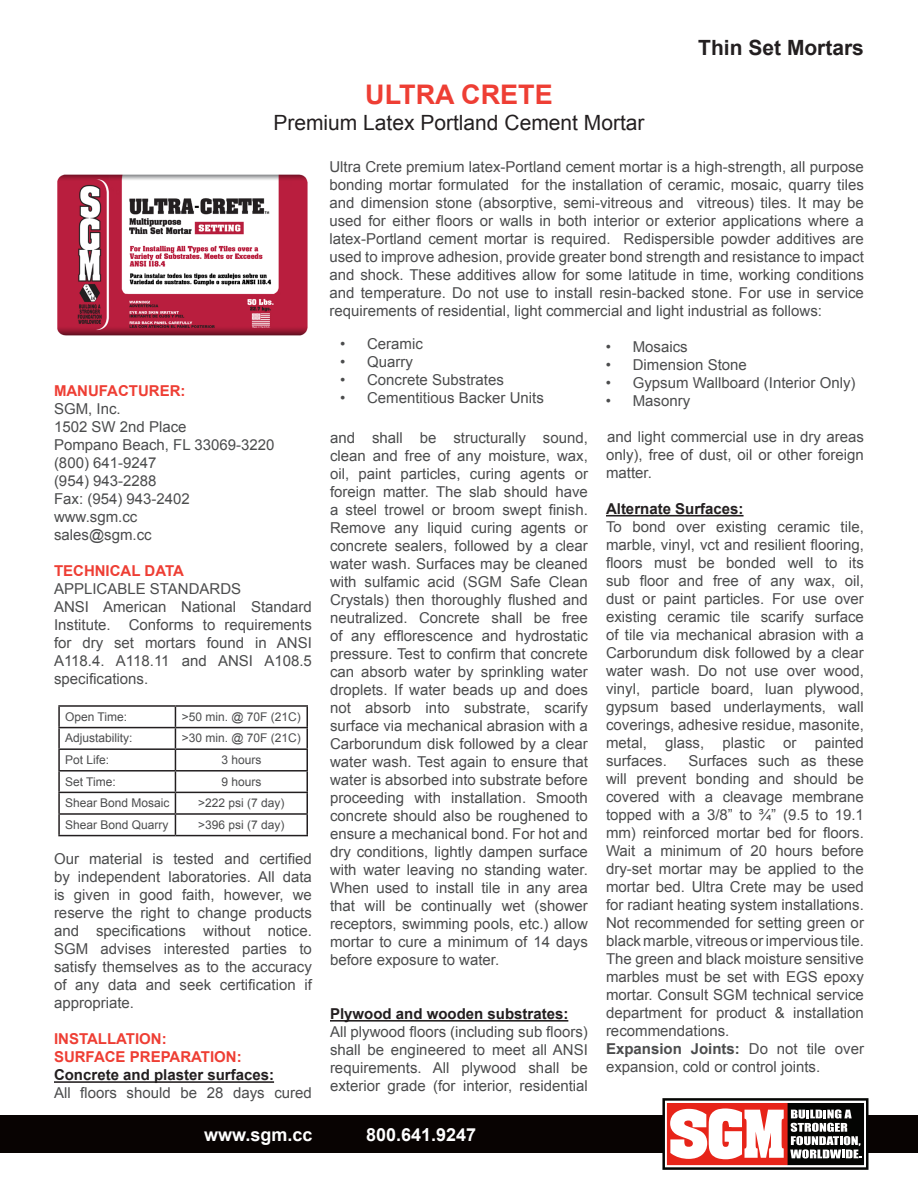
<style>
.page{position:relative;width:918px;height:1188px;background:#fff}
.page>*{position:absolute;margin:0;border:0;box-sizing:border-box;transform-origin:0 0}
.t1{font:700 27px "Arial";color:#ee3e34}
.t2{font:21px "Arial";color:#231f20}
.t3{font:700 21px "Arial";color:#231f20}
.t4{font:700 18px "Arial";color:#fff}
.t5{font:15px/18px "Arial";color:#4b4c4d;text-align:justify}
.t6{font:700 15px "Arial";color:#231f20}
.t7{font:700 15px "Arial";color:#ee3e34}
.t8{font:12px "Arial";color:#4b4c4d}
.s1{font-weight:700}
</style>
<div class="page">
<hr style="left:58px;top:705px;width:117px;height:2px;background:#231f20">
<hr style="left:58px;top:707px;width:2px;height:20px;background:#231f20">
<hr style="left:175px;top:705px;width:133px;height:2px;background:#231f20">
<hr style="left:306px;top:707px;width:2px;height:20px;background:#231f20">
<hr style="left:58px;top:727px;width:117px;height:1px;background:#231f20">
<hr style="left:58px;top:728px;width:2px;height:20px;background:#231f20">
<hr style="left:175px;top:727px;width:133px;height:1px;background:#231f20">
<hr style="left:306px;top:728px;width:2px;height:20px;background:#231f20">
<hr style="left:58px;top:748px;width:117px;height:2px;background:#231f20">
<hr style="left:58px;top:750px;width:2px;height:20px;background:#231f20">
<hr style="left:175px;top:748px;width:133px;height:2px;background:#231f20">
<hr style="left:306px;top:750px;width:2px;height:20px;background:#231f20">
<hr style="left:58px;top:770px;width:117px;height:2px;background:#231f20">
<hr style="left:58px;top:772px;width:2px;height:20px;background:#231f20">
<hr style="left:175px;top:770px;width:133px;height:2px;background:#231f20">
<hr style="left:306px;top:772px;width:2px;height:20px;background:#231f20">
<hr style="left:58px;top:792px;width:117px;height:1px;background:#231f20">
<hr style="left:58px;top:793px;width:2px;height:20px;background:#231f20">
<hr style="left:175px;top:792px;width:133px;height:1px;background:#231f20">
<hr style="left:306px;top:793px;width:2px;height:20px;background:#231f20">
<hr style="left:58px;top:813px;width:117px;height:2px;background:#231f20">
<hr style="left:58px;top:815px;width:2px;height:20px;background:#231f20">
<hr style="left:175px;top:813px;width:133px;height:2px;background:#231f20">
<svg style="left:175px;top:707px;width:1px;height:128px"></svg>
<hr style="left:306px;top:815px;width:2px;height:20px;background:#231f20">
<hr style="left:58px;top:835px;width:117px;height:1px;background:#231f20">
<hr style="left:175px;top:835px;width:133px;height:1px;background:#231f20">
<div style="left:0;top:1115px;width:918px;height:38px;background:#080302"></div>
<svg style="left:662px;top:1098px;width:206px;height:72px"></svg>
<img style="left:57px;top:174px;width:251px;height:162px">
<hr style="left:54px;top:1081px;width:220px;height:2px;background:#231f20">
<hr style="left:330px;top:1020px;width:238px;height:2px;background:#231f20">
<hr style="left:606px;top:515px;width:138px;height:2px;background:#231f20">
<p class="t3" style="left:698px;top:33px;width:167px">Thin Set Mortars</p>
<p class="t1" style="left:365px;top:77px;width:189px">ULTRA CRETE</p>
<p class="t2" style="left:273px;top:108px;width:373px">Premium Latex Portland Cement Mortar</p>
<p class="t5" style="left:329px;top:158px;width:536px">Ultra Crete premium latex-Portland cement mortar is a high-strength, all purpose bonding mortar formulated for the installation of ceramic, mosaic, quarry tiles and dimension stone (absorptive, semi-vitreous and vitreous) tiles. It may be used for either floors or walls in both interior or exterior applications where a latex-Portland cement mortar is required. Redispersible powder additives are used to improve adhesion, provide greater bond strength and resistance to impact and shock. These additives allow for some latitude in time, working conditions and temperature. Do not use to install resin-backed stone. For use in service requirements of residential, light commercial and light industrial as follows:</p>
<p class="t5" style="left:340px;top:335px;width:84px">• Ceramic</p>
<p class="t5" style="left:340px;top:353px;width:74px">• Quarry</p>
<p class="t5" style="left:340px;top:371px;width:165px">• Concrete Substrates</p>
<p class="t5" style="left:340px;top:389px;width:205px">• Cementitious Backer Units</p>
<p class="t5" style="left:606px;top:338px;width:84px">• Mosaics</p>
<p class="t5" style="left:606px;top:356px;width:143px">• Dimension Stone</p>
<p class="t5" style="left:606px;top:374px;width:251px">• Gypsum Wallboard (Interior Only)</p>
<p class="t5" style="left:606px;top:392px;width:86px">• Masonry</p>
<p class="t7" style="left:54px;top:381px;width:133px">MANUFACTURER:</p>
<p class="t5" style="left:54px;top:400px;width:68px">SGM, Inc.</p>
<p class="t5" style="left:54px;top:418px;width:134px">1502 SW 2nd Place</p>
<p class="t5" style="left:54px;top:436px;width:222px">Pompano Beach, FL 33069-3220</p>
<p class="t5" style="left:54px;top:454px;width:104px">(800) 641-9247</p>
<p class="t5" style="left:54px;top:472px;width:104px">(954) 943-2288</p>
<p class="t5" style="left:54px;top:490px;width:137px">Fax: (954) 943-2402</p>
<p class="t5" style="left:54px;top:508px;width:85px">www.sgm.cc</p>
<p class="t5" style="left:54px;top:526px;width:99px">sales@sgm.cc</p>
<p class="t7" style="left:54px;top:561px;width:131px">TECHNICAL DATA</p>
<p class="t5" style="left:54px;top:580px;width:189px">APPLICABLE STANDARDS</p>
<p class="t5" style="left:54px;top:598px;width:259px">ANSI American National Standard Institute. Conforms to requirements for dry set mortars found in ANSI A118.4. A118.11 and ANSI A108.5 specifications.</p>
<p class="t5" style="left:606px;top:428px;width:260px">and light commercial use in dry areas only), free of dust, oil or other foreign matter.</p>
<p class="t6" style="left:606px;top:499px;width:139px">Alternate Surfaces:</p>
<p class="t5" style="left:606px;top:518px;width:259px">To bond over existing ceramic tile, marble, vinyl, vct and resilient flooring, floors must be bonded well to its sub floor and free of any wax, oil, dust or paint particles. For use over existing ceramic tile scarify surface of tile via mechanical abrasion with a Carborundum disk followed by a clear water wash. Do not use over wood, vinyl, particle board, luan plywood, gypsum based underlayments, wall coverings, adhesive residue, masonite, metal, glass, plastic or painted surfaces.</p>
<p class="t5" style="left:330px;top:429px;width:260px">and shall be structurally sound, clean and free of any moisture, wax, oil, paint particles, curing agents or foreign matter. The slab should have a steel trowel or broom swept finish.<br>Remove any liquid curing agents or concrete sealers, followed by a clear water wash. Surfaces may be cleaned with sulfamic acid (SGM Safe Clean Crystals) then thoroughly flushed and neutralized. Concrete shall be free of any efflorescence and hydrostatic pressure. Test to confirm that concrete can absorb water by sprinkling water droplets. If water beads up and does not absorb into substrate, scarify surface via mechanical abrasion with a Carborundum disk followed by a clear water wash. Test again to ensure that water is absorbed into substrate before proceeding with installation. Smooth concrete should also be roughened to ensure a mechanical bond. For hot and dry conditions, lightly dampen surface with water leaving no standing water.<br>When used to install tile in any area that will be continually wet (shower receptors, swimming pools, etc.) allow mortar to cure a minimum of 14 days before exposure to water.</p>
<p class="t8" style="left:65px;top:709px;width:64px">Open Time:</p>
<p class="t8" style="left:182px;top:709px;width:121px">&gt;50 min. @ 70F (21C)</p>
<p class="t8" style="left:65px;top:730px;width:69px">Adjustability:</p>
<p class="t8" style="left:182px;top:730px;width:121px">&gt;30 min. @ 70F (21C)</p>
<p class="t8" style="left:65px;top:752px;width:46px">Pot Life:</p>
<p class="t8" style="left:221px;top:752px;width:42px">3 hours</p>
<p class="t8" style="left:65px;top:773px;width:52px">Set Time:</p>
<p class="t8" style="left:221px;top:773px;width:42px">9 hours</p>
<p class="t8" style="left:65px;top:795px;width:106px">Shear Bond Mosaic</p>
<p class="t8" style="left:198px;top:795px;width:88px">&gt;222 psi (7 day)</p>
<p class="t8" style="left:65px;top:817px;width:105px">Shear Bond Quarry</p>
<p class="t8" style="left:198px;top:817px;width:88px">&gt;396 psi (7 day)</p>
<p class="t5" style="left:606px;top:752px;width:259px;text-indent:82px">Surfaces such as these will prevent bonding and should be covered with a cleavage membrane topped with a 3/8” to ¾” (9.5 to 19.1 mm) reinforced mortar bed for floors.<br>Wait a minimum of 20 hours before dry-set mortar may be applied to the mortar bed. Ultra Crete may be used for radiant heating system installations.<br>Not recommended for setting green or black marble, vitreous or impervious tile.<br>The green and black moisture sensitive marbles must be set with EGS epoxy mortar. Consult SGM technical service department for product &amp; installation recommendations.</p>
<p class="t5" style="left:606px;top:1040px;width:260px"><span class="s1">Expansion Joints:</span> Do not tile over expansion, cold or control joints.</p>
<p class="t5" style="left:54px;top:850px;width:259px">Our material is tested and certified by independent laboratories. All data is given in good faith, however, we reserve the right to change products and specifications without notice.<br>SGM advises interested parties to satisfy themselves as to the accuracy of any data and seek certification if appropriate.</p>
<p class="t7" style="left:54px;top:1029px;width:114px">INSTALLATION:</p>
<p class="t7" style="left:54px;top:1047px;width:189px">SURFACE PREPARATION:</p>
<p class="t6" style="left:54px;top:1065px;width:222px">Concrete and plaster surfaces:</p>
<p class="t5" style="left:54px;top:1084px;width:259px">All floors should be 28 days cured</p>
<p class="t6" style="left:330px;top:1004px;width:240px">Plywood and wooden substrates:</p>
<p class="t5" style="left:330px;top:1023px;width:259px">All plywood floors (including sub floors) shall be engineered to meet all ANSI requirements. All plywood shall be exterior grade (for interior, residential</p>
<p class="t4" style="left:204px;top:1122px;width:110px">www.sgm.cc</p>
<p class="t4" style="left:366px;top:1122px;width:112px">800.641.9247</p>
</div>
